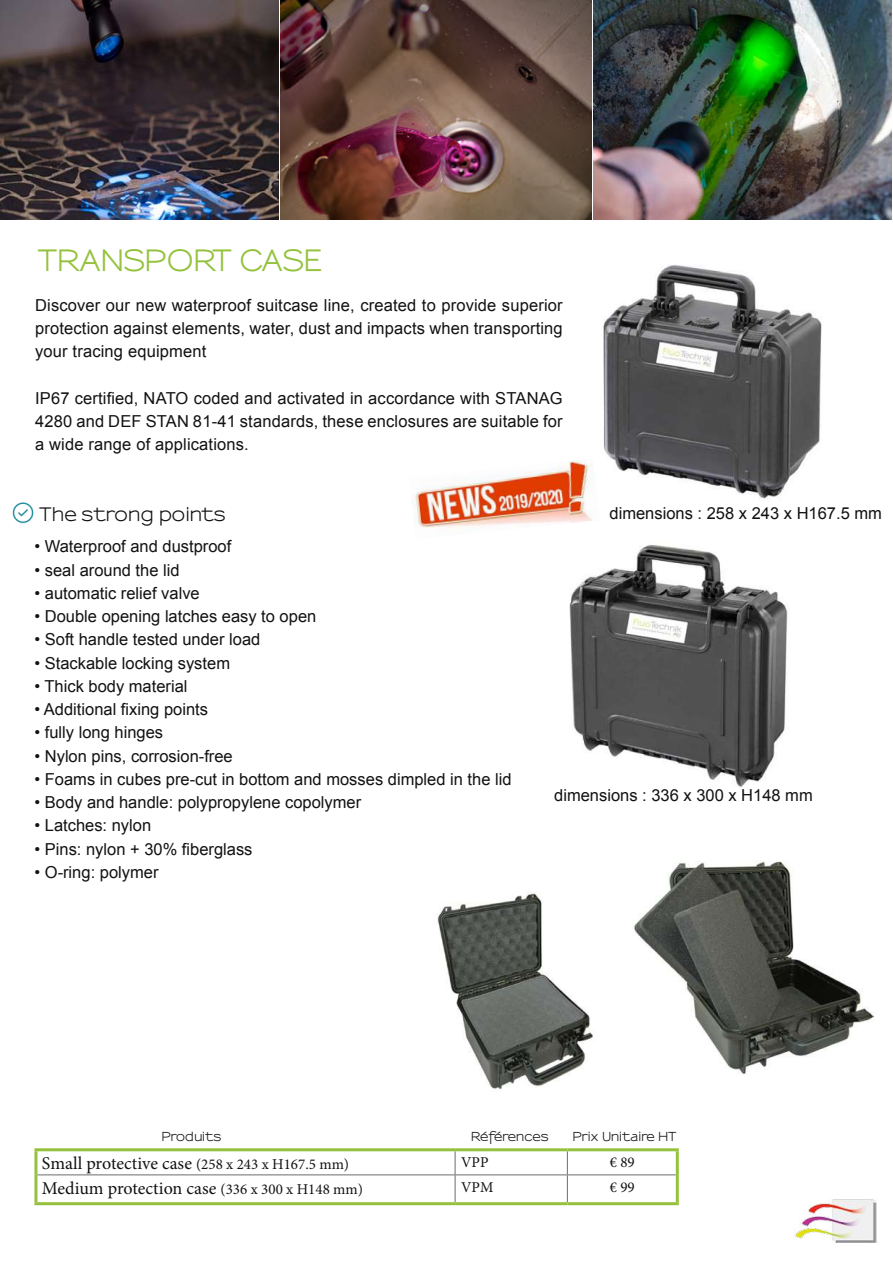
<style>
.page{position:relative;width:893px;height:1263px;background:#fff}
.page>*{position:absolute;margin:0;border:0;box-sizing:border-box;transform-origin:0 0}
.t1{font:700 28.5px "Sansumi";letter-spacing:-.045em;color:#95c23d}
.t2{font:18px "Minion Pro";letter-spacing:-.005em;color:#121212}
.t3{font:700 18px "Sansumi";color:#121212}
.t4{font:16.5px/23.2px "Arial";color:#121212;text-align:justify}
.t5{font:15px "Minion Pro";color:#121212}
.t6{font:700 12px "Sansumi";color:#121212}
.t7{font:700 12px "Sansumi";letter-spacing:-.045em;color:#121212}
.s1{font-size:15px}
</style>
<div class="page">
<img style="left:603px;top:265px;width:219px;height:234px">
<hr style="left:37px;top:1174px;width:418px;height:1px;background:#6b6d6c">
<hr style="left:455px;top:1174px;width:112px;height:1px;background:#6b6d6c">
<svg style="left:455px;top:1151px;width:1px;height:51px"></svg>
<hr style="left:567px;top:1174px;width:109px;height:1px;background:#6b6d6c">
<svg style="left:567px;top:1151px;width:1px;height:51px"></svg>
<hr style="left:34px;top:1148px;width:421px;height:3px;background:#95c23d">
<hr style="left:34px;top:1151px;width:3px;height:24px;background:#95c23d">
<hr style="left:455px;top:1148px;width:112px;height:3px;background:#95c23d">
<hr style="left:567px;top:1148px;width:112px;height:3px;background:#95c23d">
<hr style="left:676px;top:1151px;width:3px;height:24px;background:#95c23d">
<hr style="left:34px;top:1175px;width:3px;height:27px;background:#95c23d">
<hr style="left:676px;top:1175px;width:3px;height:27px;background:#95c23d">
<hr style="left:34px;top:1202px;width:421px;height:3px;background:#95c23d">
<hr style="left:455px;top:1202px;width:112px;height:3px;background:#95c23d">
<hr style="left:567px;top:1202px;width:112px;height:3px;background:#95c23d">
<img style="left:795px;top:1199px;width:82px;height:44px">
<img style="left:569px;top:545px;width:219px;height:242px">
<img style="left:12px;top:502px;width:22px;height:22px">
<img style="left:634px;top:861px;width:239px;height:214px">
<img style="left:437px;top:892px;width:156px;height:198px">
<img style="left:593px;top:0;width:298px;height:220px">
<img style="left:0;top:0;width:278px;height:220px">
<img style="left:281px;top:0;width:310px;height:220px">
<img style="left:411px;top:460px;width:182px;height:68px">
<h1 class="t1" style="left:38px;top:244px;width:287px">TRANSPORT CASE</h1>
<p class="t4" style="left:35px;top:293px;width:529px">Discover our new waterproof suitcase line, created to provide superior protection against elements, water, dust and impacts when transporting your tracing equipment</p>
<p class="t4" style="left:35px;top:386px;width:529px">IP67 certified, NATO coded and activated in accordance with STANAG 4280 and DEF STAN 81-41 standards, these enclosures are suitable for a wide range of applications.</p>
<p class="t3" style="left:39px;top:504px;width:188px">The strong points</p>
<p class="t4" style="left:610px;top:502px;width:274px">dimensions : 258 x 243 x H167.5 mm</p>
<p class="t4" style="left:34px;top:535px;width:198px">• Waterproof and dustproof</p>
<p class="t4" style="left:34px;top:558px;width:147px">• seal around the lid</p>
<p class="t4" style="left:34px;top:582px;width:167px">• automatic relief valve</p>
<p class="t4" style="left:34px;top:605px;width:283px">• Double opening latches easy to open</p>
<p class="t4" style="left:34px;top:628px;width:227px">• Soft handle tested under load</p>
<p class="t4" style="left:34px;top:651px;width:197px">• Stackable locking system</p>
<p class="t4" style="left:34px;top:675px;width:155px">• Thick body material</p>
<p class="t4" style="left:34px;top:698px;width:175px">• Additional fixing points</p>
<p class="t4" style="left:34px;top:721px;width:130px">• fully long hinges</p>
<p class="t4" style="left:34px;top:744px;width:200px">• Nylon pins, corrosion-free</p>
<p class="t4" style="left:34px;top:767px;width:479px">• Foams in cubes pre-cut in bottom and mosses dimpled in the lid</p>
<p class="t4" style="left:34px;top:791px;width:328px">• Body and handle: polypropylene copolymer</p>
<p class="t4" style="left:34px;top:814px;width:118px">• Latches: nylon</p>
<p class="t4" style="left:34px;top:837px;width:220px">• Pins: nylon + 30% fiberglass</p>
<p class="t4" style="left:34px;top:860px;width:126px">• O-ring: polymer</p>
<p class="t4" style="left:554px;top:784px;width:260px">dimensions : 336 x 300 x H148 mm</p>
<p class="t6" style="left:161px;top:1130px;width:62px">Produits</p>
<p class="t6" style="left:470px;top:1130px;width:80px">Références</p>
<p class="t7" style="left:572px;top:1130px;width:106px">Prix Unitaire HT</p>
<p class="t2" style="left:42px;top:1151px;width:309px">Small protective case <span class="s1">(258 x 243 x H167.5 mm)</span></p>
<p class="t5" style="left:461px;top:1152px;width:29px">VPP</p>
<p class="t5" style="left:610px;top:1152px;width:27px">€ 89</p>
<p class="t2" style="left:42px;top:1176px;width:323px">Medium protection case <span class="s1">(336 x 300 x H148 mm)</span></p>
<p class="t5" style="left:461px;top:1177px;width:34px">VPM</p>
<p class="t5" style="left:610px;top:1177px;width:27px">€ 99</p>
</div>
